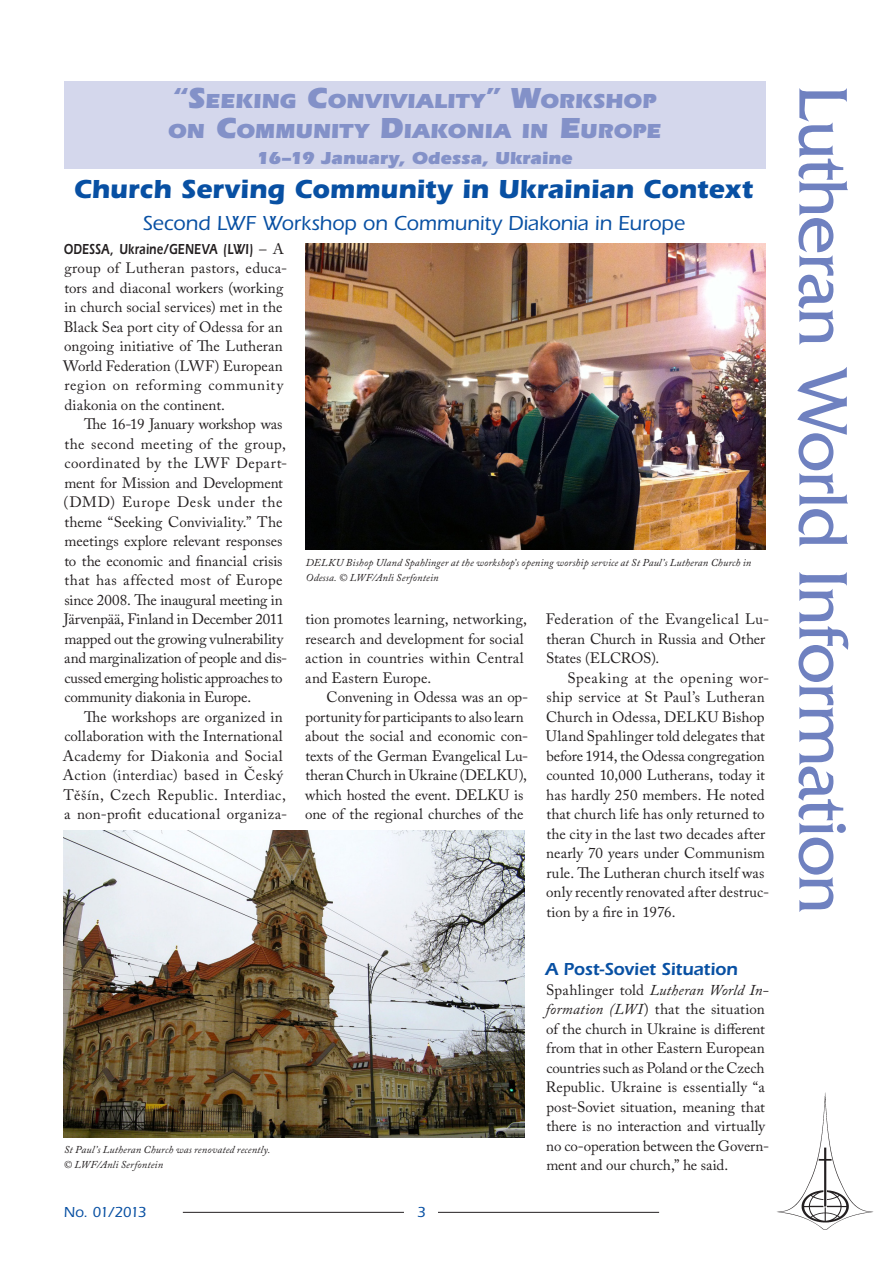
<style>
.page{position:relative;width:893px;height:1263px;background:#fff}
.page>*{position:absolute;margin:0;border:0;box-sizing:border-box;transform-origin:0 0}
.t1{font:72px "Friz Quadrata";letter-spacing:-.02em;color:#6f81c0}
.Heading_1_alt{font:700 27px "Itc Eras";letter-spacing:-.005em;color:#0850a3}
.Section_Head_1{font:900 21px/30px "Itc Eras";color:#8391c8}
.Heading_2_alt{font:500 21px "Itc Eras";letter-spacing:-.005em;color:#0850a3}
.Section_Head_2{font:900 18px "Itc Eras";letter-spacing:-.005em;color:#8391c8}
.Heading_3{font:600 18px "Itc Eras";letter-spacing:-.005em;color:#0850a3}
.Normal_first{font:15px/19.5px "Adobe Caslon Pro";letter-spacing:.005em;color:#231f20}
.Normal_first_byline{font:15px/19.5px "Adobe Caslon Pro";letter-spacing:.01em;color:#231f20}
.t2{font:500 15px "Itc Eras";letter-spacing:-.07em;color:#0850a3}
.Captions{font:italic 10.5px/15px "Adobe Caslon Pro";letter-spacing:.015em;color:#231f20}
.s1{font-size:30px}
.s2{font-family:"Itc Eras";font-weight:600}
.s3{font-style:italic}
</style>
<div class="page">
<hr style="left:183px;top:1212px;width:221px;height:1px;background:#231f20">
<hr style="left:438px;top:1212px;width:221px;height:1px;background:#231f20">
<img style="left:777px;top:1092px;width:97px;height:138px">
<div style="left:64px;top:81px;width:701px;height:87px;background:#d4d7ec"></div>
<img style="left:306px;top:243px;width:460px;height:307px">
<img style="left:64px;top:831px;width:460px;height:306px">
<p class="Section_Head_1" style="left:168px;top:86px;width:495px"><span class="s1">“S</span>EEKING <span class="s1">C</span>ONVIVIALITY<span class="s1">” W</span>ORKSHOP<br>ON <span class="s1">C</span>OMMUNITY <span class="s1">D</span>IAKONIA IN <span class="s1">E</span>UROPE</p>
<p class="Section_Head_2" style="left:257px;top:148px;width:317px">16–19 January, Odessa, Ukraine</p>
<p class="Heading_1_alt" style="left:74px;top:173px;width:681px">Church Serving Community in Ukrainian Context</p>
<p class="Heading_2_alt" style="left:143px;top:212px;width:544px">Second LWF Workshop on Community Diakonia in Europe</p>
<p class="Normal_first_byline" style="left:63px;top:239px;width:226px"><span class="s2">ODESSA, Ukraine/GENEVA (LWI)</span> – A group of Lutheran pastors, educa&shy;tors and diaconal workers (working in church social services) met in the Black Sea port city of Odessa for an ongoing initiative of The Lutheran World Federation (LWF) European region on reforming community diakonia on the continent.</p>
<p class="Normal_first" style="left:64px;top:414px;width:225px;text-indent:20px">The 16-19 January workshop was the second meeting of the group, coordinated by the LWF Depart&shy;ment for Mission and Development (DMD) Europe Desk under the theme “Seeking Conviviality.” The meetings explore relevant responses to the economic and financial crisis that has affected most of Europe since 2008. The inaugural meeting in Järvenpää, Finland in December 2011 mapped out the growing vulnerability and marginalization of people and dis&shy;cussed emerging holistic approaches to community diakonia in Europe.</p>
<p class="Normal_first" style="left:63px;top:707px;width:226px;text-indent:21px">The workshops are organized in collaboration with the International Academy for Diakonia and Social Action (interdiac) based in Český Těšín, Czech Republic. Interdiac, a non-profit educational organiza-</p>
<p class="Captions" style="left:306px;top:555px;width:447px">DELKU Bishop Uland Spahlinger at the workshop’s opening worship service at St Paul’s Lutheran Church in<br>Odessa. © LWF/Anli Serfontein</p>
<p class="Normal_first" style="left:305px;top:609px;width:223px">tion promotes learning, networking, research and development for social action in countries within Central and Eastern Europe.</p>
<p class="Normal_first" style="left:305px;top:687px;width:225px;text-indent:21px">Convening in Odessa was an op&shy;portunity for participants to also learn about the social and economic con&shy;texts of the German Evangelical Lu&shy;theran Church in Ukraine (DELKU), which hosted the event. DELKU is one of the regional churches of the</p>
<p class="Normal_first" style="left:546px;top:609px;width:225px">Federation of the Evangelical Lu&shy;theran Church in Russia and Other<br>States (ELCROS).</p>
<p class="Normal_first" style="left:546px;top:668px;width:225px;text-indent:21px">Speaking at the opening wor&shy;ship service at St Paul’s Lutheran Church in Odessa, DELKU Bishop Uland Spahlinger told delegates that before 1914, the Odessa congregation counted 10,000 Lutherans, today it has hardly 250 members. He noted that church life has only returned to the city in the last two decades after nearly 70 years under Communism rule. The Lutheran church itself was only recently renovated after destruc&shy;tion by a fire in 1976.</p>
<p class="Captions" style="left:64px;top:1142px;width:208px">St Paul’s Lutheran Church was renovated recently. © LWF/Anli Serfontein</p>
<p class="t2" style="left:64px;top:1203px;width:84px">No. 01/2013</p>
<p class="t2" style="left:417px;top:1203px;width:10px">3</p>
<p class="Heading_3" style="left:545px;top:959px;width:194px">A Post-Soviet Situation</p>
<p class="Normal_first" style="left:546px;top:980px;width:225px">Spahlinger told <span class="s3">Lutheran World In&shy;formation (LWI</span>) that the situation of the church in Ukraine is different from that in other Eastern European countries such as Poland or the Czech Republic. Ukraine is essentially “a post-Soviet situation, meaning that there is no interaction and virtually no co-operation between the Govern&shy;ment and our church,” he said.</p>
<h1 class="t1" style="left:863px;top:85px;width:830px;rotate:90deg">Lutheran World Information</h1>
</div>
